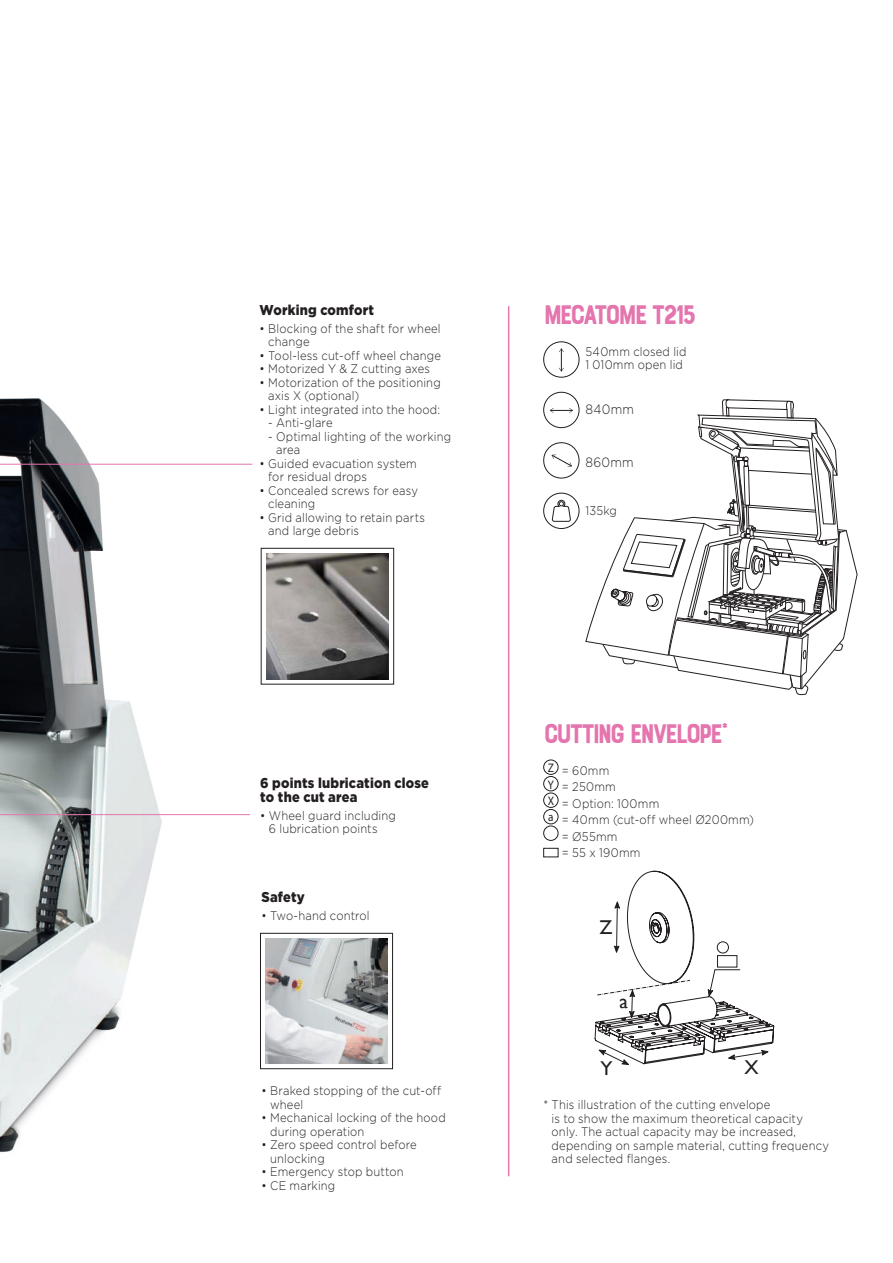
<style>
.page{position:relative;width:893px;height:1263px;background:#fff}
.page>*{position:absolute;margin:0;border:0;box-sizing:border-box;transform-origin:0 0}
.t1{font:28.5px "Bourton Base";letter-spacing:-.11em;color:#e475ae;scale:.9 1}
.t2{font:19.95px "Gill Sans";color:#231f20}
.t3{font:900 14.25px/14.2px "Gotham";letter-spacing:.015em;color:#231f20;scale:.9 1}
.t4{font:300 13.5px "Gotham";letter-spacing:.025em;color:#231f20;scale:.9 1}
.t5{font:300 12.45px/13.5px "Gotham";letter-spacing:.015em;color:#231f20;scale:.9 1}
</style>
<div class="page">
<img style="left:0;top:398px;width:230px;height:754px">
<hr style="left:508px;top:306px;width:1px;height:870px;background:#e475ae">
<div style="left:260px;top:933px;width:133px;height:136px;border:1px solid #231f20"></div>
<img style="left:266px;top:938px;width:121px;height:126px">
<svg style="left:594px;top:871px;width:180px;height:194px"></svg>
<svg style="left:543px;top:341px;width:36px;height:37px"></svg>
<svg style="left:543px;top:392px;width:314px;height:303px"></svg>
<div style="left:543px;top:760px;width:15px;height:15px;border:1px solid #231f20;border-radius:50%"></div>
<div style="left:543px;top:776px;width:15px;height:15px;border:1px solid #231f20;border-radius:50%"></div>
<div style="left:543px;top:793px;width:15px;height:15px;border:1px solid #231f20;border-radius:50%"></div>
<div style="left:543px;top:809px;width:15px;height:15px;border:1px solid #231f20;border-radius:50%"></div>
<div style="left:543px;top:826px;width:15px;height:15px;border:1px solid #231f20;border-radius:50%"></div>
<div style="left:543px;top:848px;width:15px;height:9px;border:1px solid #231f20"></div>
<hr style="left:0;top:814px;width:250px;height:1px;background:#e475ae">
<svg style="left:0;top:458px;width:253px;height:7px"></svg>
<div style="left:261px;top:548px;width:133px;height:136px;border:1px solid #231f20"></div>
<img style="left:266px;top:553px;width:122px;height:126px">
<p class="t3" style="left:260px;top:302px;width:129px">Working comfort</p>
<p class="t5" style="left:268px;top:321px;width:193px;text-indent:-9px">• Blocking of the shaft for wheel change</p>
<p class="t5" style="left:260px;top:348px;width:203px">• Tool-less cut-off wheel change</p>
<p class="t5" style="left:260px;top:362px;width:191px">• Motorized Y &amp; Z cutting axes</p>
<p class="t5" style="left:268px;top:375px;width:193px;text-indent:-9px">• Motorization of the positioning axis X (optional)</p>
<p class="t5" style="left:260px;top:402px;width:202px">• Light integrated into the hood:</p>
<p class="t5" style="left:268px;top:416px;width:73px">- Anti-glare</p>
<p class="t5" style="left:276px;top:429px;width:196px;text-indent:-8px">- Optimal lighting of the working area</p>
<p class="t5" style="left:268px;top:456px;width:167px;text-indent:-9px">• Guided evacuation system for residual drops</p>
<p class="t5" style="left:268px;top:483px;width:168px;text-indent:-9px">• Concealed screws for easy cleaning</p>
<p class="t5" style="left:268px;top:510px;width:176px;text-indent:-9px">• Grid allowing to retain parts and large debris</p>
<p class="t3" style="left:260px;top:775px;width:189px">6 points lubrication close to the cut area</p>
<p class="t5" style="left:269px;top:809px;width:143px;text-indent:-9px">• Wheel guard including<br>6 lubrication points</p>
<p class="t3" style="left:261px;top:889px;width:50px">Safety</p>
<p class="t5" style="left:261px;top:908px;width:122px">• Two-hand control</p>
<p class="t5" style="left:270px;top:1084px;width:191px;text-indent:-9px">• Braked stopping of the cut-off wheel</p>
<p class="t5" style="left:270px;top:1111px;width:197px;text-indent:-9px">• Mechanical locking of the hood during operation</p>
<p class="t5" style="left:270px;top:1138px;width:164px;text-indent:-9px">• Zero speed control before unlocking</p>
<p class="t5" style="left:261px;top:1165px;width:160px">• Emergency stop button</p>
<p class="t5" style="left:261px;top:1178px;width:84px">• CE marking</p>
<h1 class="t1" style="left:543px;top:297px;width:172px">MECATOME T215</h1>
<p class="t5" style="left:585px;top:345px;width:114px">540mm closed lid<br>1 010mm open lid</p>
<p class="t4" style="left:585px;top:402px;width:55px">840mm</p>
<p class="t4" style="left:585px;top:455px;width:55px">860mm</p>
<p class="t5" style="left:585px;top:504px;width:37px">135kg</p>
<h1 class="t1" style="left:543px;top:716px;width:207px">CUTTING ENVELOPE*</h1>
<p class="t5" style="left:548px;top:763px;width:70px"><sup>Z</sup> = 60mm</p>
<p class="t5" style="left:548px;top:780px;width:77px"><sup>Y</sup> = 250mm</p>
<p class="t5" style="left:548px;top:796px;width:126px"><sup>X</sup> = Option: 100mm</p>
<p class="t5" style="left:548px;top:813px;width:230px"><sup>a</sup> = 40mm (cut-off wheel Ø200mm)</p>
<p class="t5" style="left:562px;top:829px;width:64px">= Ø55mm</p>
<p class="t5" style="left:562px;top:846px;width:89px">= 55 x 190mm</p>
<h2 class="t2" style="left:599px;top:915px;width:14px">Z</h2>
<h2 class="t2" style="left:620px;top:990px;width:10px">a</h2>
<h2 class="t2" style="left:600px;top:1057px;width:14px">Y</h2>
<h2 class="t2" style="left:745px;top:1055px;width:16px">X</h2>
<p class="t5" style="left:552px;top:1098px;width:310px;text-indent:-8px">* This illustration of the cutting envelope<br>is to show the maximum theoretical capacity only. The actual capacity may be increased, depending on sample material, cutting frequency and selected flanges.</p>
</div>
